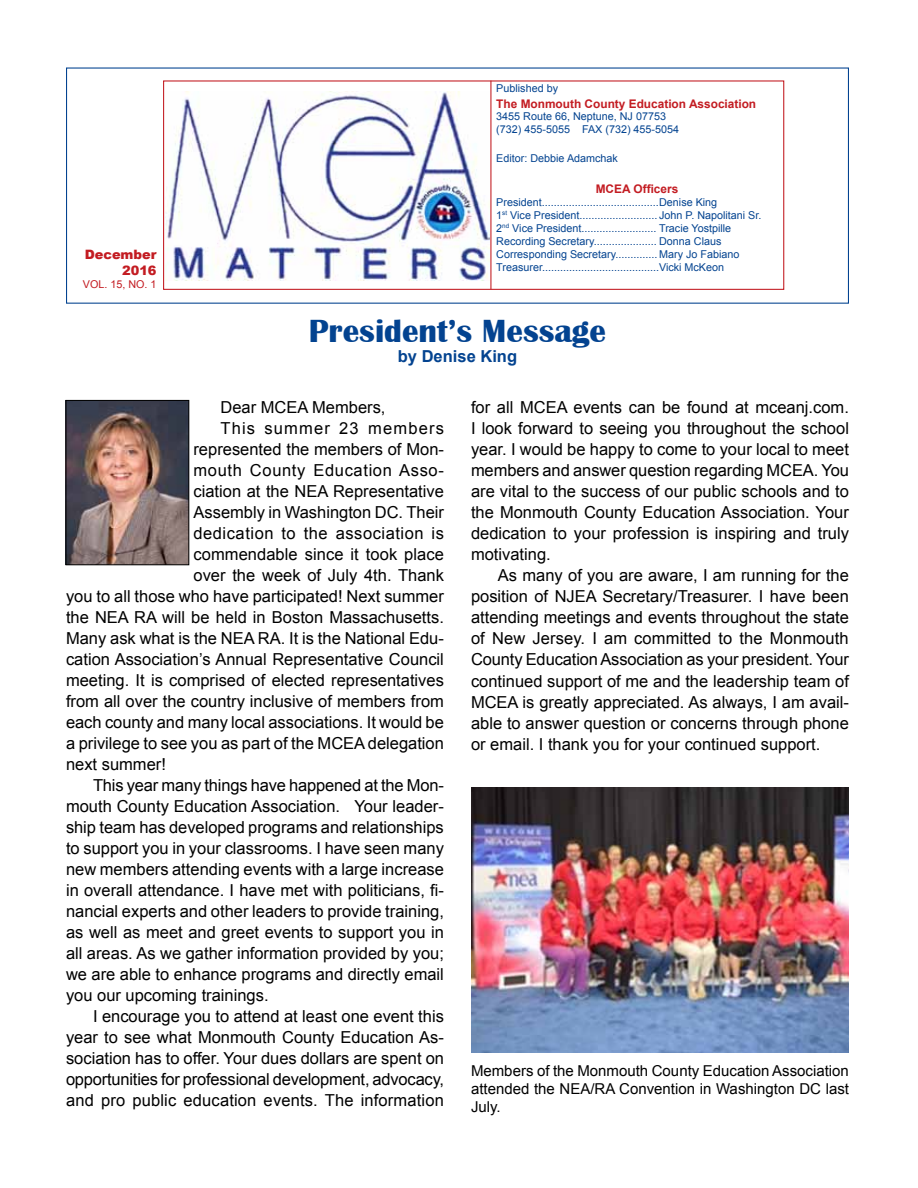
<style>
.page{position:relative;width:918px;height:1188px;background:#fff}
.page>*{position:absolute;margin:0;border:0;box-sizing:border-box;transform-origin:0 0}
.t1{font:700 33px "Britannic";color:#034390}
.t2{font:16.5px/21px "Arial";color:#000;text-align:justify}
.t3{font:16.5px "Arial";letter-spacing:.035em;color:#000}
.t4{font:16.5px "Arial";letter-spacing:.04em;color:#000}
.t5{font:16.5px "Arial";letter-spacing:.07em;color:#000}
.t6{font:700 16.5px "Arial";color:#034390}
.t7{font:15px/18px "Arial";color:#000;text-align:justify}
.t8{font:900 12.9px/15.6px "Arial";color:#c31c22;text-align:right}
.t9{font:700 11.85px "Arial";color:#c31c22}
.t10{font:10.8px/12.9px "Arial";color:#034390}
.t11{font:10.8px "Arial";color:#c31c22}
</style>
<div class="page">
<div style="left:163px;top:80px;width:621px;height:210px;border:1px solid #c31c22"></div>
<hr style="left:490px;top:81px;width:1px;height:208px;background:#c31c22">
<img style="left:68px;top:402px;width:119px;height:161px">
<div style="left:66px;top:400px;width:123px;height:165px;border:1px solid #000"></div>
<img style="left:166px;top:91px;width:324px;height:189px">
<img style="left:471px;top:787px;width:378px;height:265px">
<p class="t8" style="left:85px;top:246px;width:73px">December<br>2016</p>
<p class="t11" style="left:83px;top:277px;width:75px">VOL. 15, NO. 1</p>
<p class="t10" style="left:496px;top:82px;width:63px">Published by</p>
<p class="t9" style="left:496px;top:95px;width:261px">The Monmouth County Education Association</p>
<p class="t10" style="left:496px;top:110px;width:184px">3455 Route 66, Neptune, NJ 07753 (732) 455-5055 FAX (732) 455-5054</p>
<p class="t10" style="left:496px;top:152px;width:123px">Editor: Debbie Adamchak</p>
<p class="t9" style="left:596px;top:181px;width:84px">MCEA Officers</p>
<p class="t10" style="left:496px;top:196px;width:267px">President.......................................Denise King<br>1<sup>st</sup> Vice President.......................... John P. Napolitani Sr.<br>2<sup>nd</sup> Vice President......................... Tracie Yostpille Recording Secretary..................... Donna Claus Corresponding Secretary.............. Mary Jo Fabiano Treasurer.......................................Vicki McKeon</p>
<h1 class="t1" style="left:309px;top:313px;width:299px">President’s Message</h1>
<p class="t6" style="left:398px;top:345px;width:121px">by Denise King</p>
<p class="t2" style="left:220px;top:397px;width:167px">Dear MCEA Members,</p>
<p class="t5" style="left:220px;top:418px;width:225px">This summer 23 members</p>
<p class="t2" style="left:194px;top:439px;width:252px">represented the members of Mon-</p>
<p class="t4" style="left:194px;top:460px;width:252px">mouth County Education Asso-</p>
<p class="t2" style="left:194px;top:481px;width:252px">ciation at the NEA Representative</p>
<p class="t2" style="left:194px;top:502px;width:252px">Assembly in Washington DC. Their</p>
<p class="t3" style="left:194px;top:523px;width:252px">dedication to the association is</p>
<p class="t2" style="left:194px;top:544px;width:252px">commendable since it took place</p>
<p class="t2" style="left:194px;top:565px;width:252px">over the week of July 4th. Thank</p>
<p class="t2" style="left:66px;top:586px;width:379px">you to all those who have participated! Next summer</p>
<p class="t2" style="left:66px;top:607px;width:379px">the NEA RA will be held in Boston Massachusetts.</p>
<p class="t2" style="left:66px;top:628px;width:379px">Many ask what is the NEA RA. It is the National Edu-</p>
<p class="t2" style="left:66px;top:649px;width:379px">cation Association’s Annual Representative Council</p>
<p class="t2" style="left:66px;top:670px;width:379px">meeting. It is comprised of elected representatives</p>
<p class="t2" style="left:66px;top:691px;width:379px">from all over the country inclusive of members from</p>
<p class="t2" style="left:66px;top:712px;width:379px">each county and many local associations. It would be</p>
<p class="t2" style="left:66px;top:733px;width:379px">a privilege to see you as part of the MCEA delegation</p>
<p class="t2" style="left:66px;top:754px;width:101px">next summer!</p>
<p class="t2" style="left:93px;top:775px;width:353px">This year many things have happened at the Mon-</p>
<p class="t2" style="left:66px;top:796px;width:379px">mouth County Education Association. Your leader-</p>
<p class="t2" style="left:66px;top:817px;width:379px">ship team has developed programs and relationships</p>
<p class="t2" style="left:66px;top:838px;width:379px">to support you in your classrooms. I have seen many</p>
<p class="t2" style="left:66px;top:859px;width:379px">new members attending events with a large increase</p>
<p class="t2" style="left:66px;top:880px;width:379px">in overall attendance. I have met with politicians, fi-</p>
<p class="t2" style="left:66px;top:901px;width:379px">nancial experts and other leaders to provide training,</p>
<p class="t2" style="left:66px;top:922px;width:379px">as well as meet and greet events to support you in</p>
<p class="t2" style="left:66px;top:943px;width:379px">all areas. As we gather information provided by you;</p>
<p class="t2" style="left:66px;top:964px;width:379px">we are able to enhance programs and directly email</p>
<p class="t2" style="left:66px;top:985px;width:204px">you our upcoming trainings.</p>
<p class="t2" style="left:93px;top:1006px;width:353px">I encourage you to attend at least one event this</p>
<p class="t2" style="left:66px;top:1027px;width:379px">year to see what Monmouth County Education As-</p>
<p class="t2" style="left:66px;top:1048px;width:380px">sociation has to offer. Your dues dollars are spent on</p>
<p class="t2" style="left:66px;top:1069px;width:380px">opportunities for professional development, advocacy,</p>
<p class="t2" style="left:66px;top:1090px;width:379px">and pro public education events. The information</p>
<p class="t2" style="left:471px;top:397px;width:380px">for all MCEA events can be found at mceanj.com.<br>I look forward to seeing you throughout the school year. I would be happy to come to your local to meet members and answer question regarding MCEA. You are vital to the success of our public schools and to the Monmouth County Education Association. Your dedication to your profession is inspiring and truly motivating.</p>
<p class="t2" style="left:471px;top:565px;width:380px;text-indent:27px">As many of you are aware, I am running for the position of NJEA Secretary/Treasurer. I have been attending meetings and events throughout the state of New Jersey. I am committed to the Monmouth County Education Association as your president. Your continued support of me and the leadership team of MCEA is greatly appreciated. As always, I am avail&shy;able to answer question or concerns through phone or email. I thank you for your continued support.</p>
<p class="t7" style="left:471px;top:1062px;width:380px">Members of the Monmouth County Education Association attended the NEA/RA Convention in Washington DC last July.</p>
</div>
